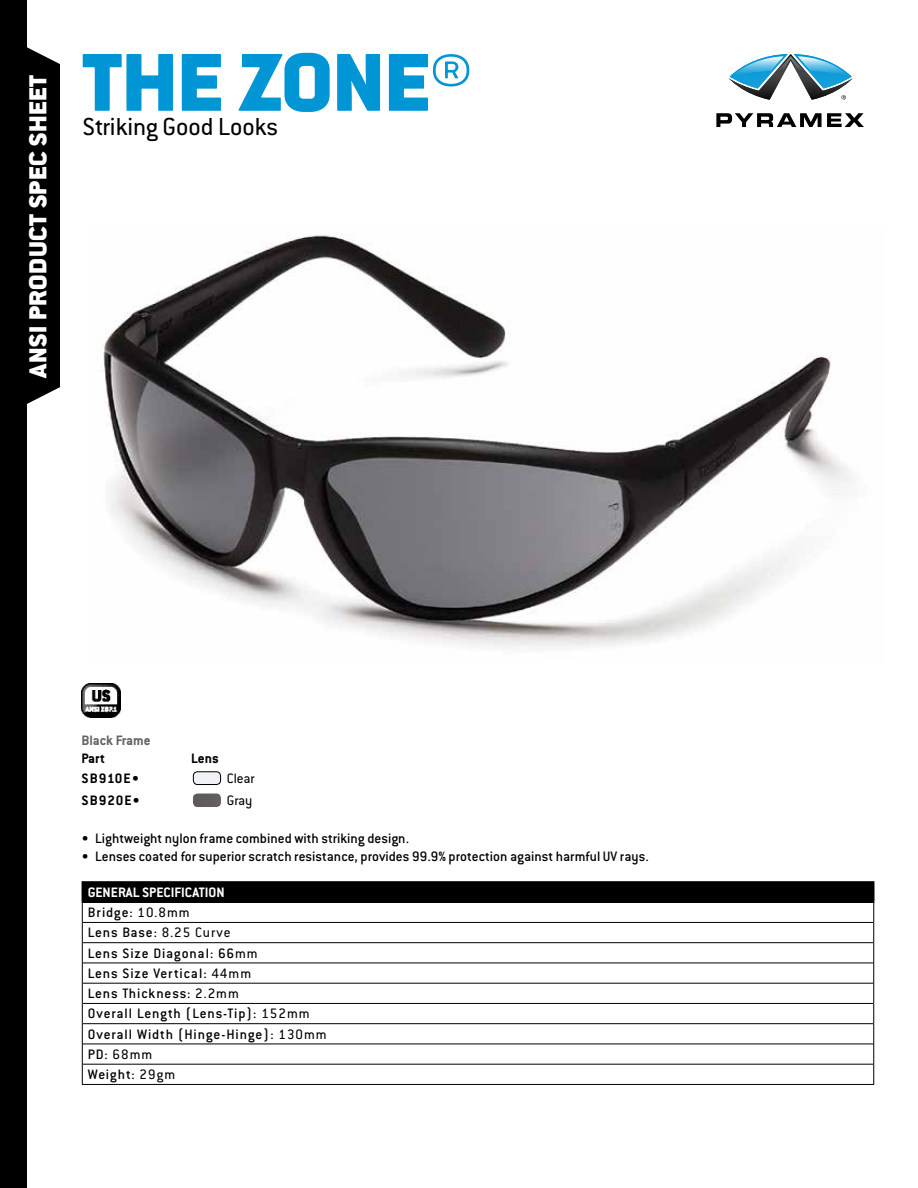
<style>
.page{position:relative;width:918px;height:1188px;background:#fff}
.page>*{position:absolute;margin:0;border:0;box-sizing:border-box;transform-origin:0 0}
.t1{font:900 90px "Conduit ITC Std";color:#0096d6}
.t2{font:900 27px "Conduit ITC Std";letter-spacing:.02em;color:#fff}
.t3{font:27px "Conduit ITC Std";color:#000}
.t4{font:500 15px/20.2px "Conduit ITC Std";letter-spacing:.055em;color:#000}
.t5{font:500 15px "Conduit ITC Std";color:#000}
.t6{font:700 15px "Conduit ITC Std";letter-spacing:.045em;color:#000}
.t7{font:700 15px "Conduit ITC Std";color:#646569}
.t8{font:15px "Conduit ITC Std";color:#000}
.s1{font-weight:700;color:#fff}
.s2{font-weight:400}
</style>
<div class="page">
<div style="left:0;top:0;width:26px;height:1188px;background:#000"></div>
<svg style="left:26px;top:37px;width:34px;height:378px;background:#191919"></svg>
<img style="left:82px;top:684px;width:39px;height:33px">
<div style="left:82px;top:882px;width:792px;height:20px;background:#000"></div>
<hr style="left:82px;top:881px;width:792px;height:2px;background:#000">
<hr style="left:82px;top:901px;width:792px;height:2px;background:#000">
<svg style="left:82px;top:903px;width:1px;height:181px"></svg>
<svg style="left:873px;top:903px;width:1px;height:181px"></svg>
<hr style="left:83px;top:922px;width:790px;height:1px;background:#000">
<hr style="left:83px;top:942px;width:790px;height:1px;background:#000">
<hr style="left:83px;top:963px;width:790px;height:1px;background:#000">
<hr style="left:83px;top:983px;width:790px;height:1px;background:#000">
<hr style="left:83px;top:1003px;width:790px;height:1px;background:#000">
<hr style="left:83px;top:1023px;width:790px;height:1px;background:#000">
<hr style="left:83px;top:1044px;width:790px;height:1px;background:#000">
<hr style="left:83px;top:1064px;width:790px;height:1px;background:#000">
<hr style="left:82px;top:1084px;width:792px;height:1px;background:#000">
<div style="left:193px;top:771px;width:28px;height:14px;border:1px solid #000;border-radius:4px"></div>
<img style="left:193px;top:794px;width:28px;height:13px">
<img style="left:103px;top:235px;width:749px;height:412px">
<svg style="left:716px;top:113px;width:148px;height:14px"></svg>
<svg style="left:729px;top:54px;width:124px;height:46px"></svg>
<h2 class="t2" style="left:23px;top:378px;width:304px;rotate:-90deg">ANSI PRODUCT SPEC SHEET</h2>
<h1 class="t1" style="left:82px;top:33px;width:392px">THE ZONE®</h1>
<h2 class="t3" style="left:82px;top:110px;width:197px">Striking Good Looks</h2>
<p class="t7" style="left:82px;top:731px;width:71px">Black Frame</p>
<p class="t6" style="left:82px;top:749px;width:25px">Part</p>
<p class="t6" style="left:191px;top:749px;width:29px">Lens</p>
<p class="t6" style="left:82px;top:769px;width:59px">SB910E•</p>
<p class="t8" style="left:227px;top:769px;width:29px">Clear</p>
<p class="t6" style="left:82px;top:791px;width:60px">SB920E•</p>
<p class="t8" style="left:227px;top:791px;width:27px">Gray</p>
<p class="t5" style="left:82px;top:829px;width:329px">• Lightweight nylon frame combined with striking design.</p>
<p class="t5" style="left:82px;top:847px;width:569px">• Lenses coated for superior scratch resistance, provides 99.9% protection against harmful UV rays.</p>
<p class="t4" style="left:88px;top:882px;width:240px"><span class="s1">GENERAL SPECIFICATION<br></span>Bridge: <span class="s2">10.8mm<br></span>Lens Base: <span class="s2">8.25 Curve<br></span>Lens Size Diagonal: 66<span class="s2">mm<br></span>Lens Size Vertical: <span class="s2">44mm<br></span>Lens Thickness: <span class="s2">2.2mm<br></span>Overall Length (Lens-Tip): <span class="s2">152mm<br></span>Overall Width (Hinge-Hinge): <span class="s2">130mm<br></span>PD: <span class="s2">68mm<br></span>Weight: <span class="s2">29gm</span></p>
</div>
